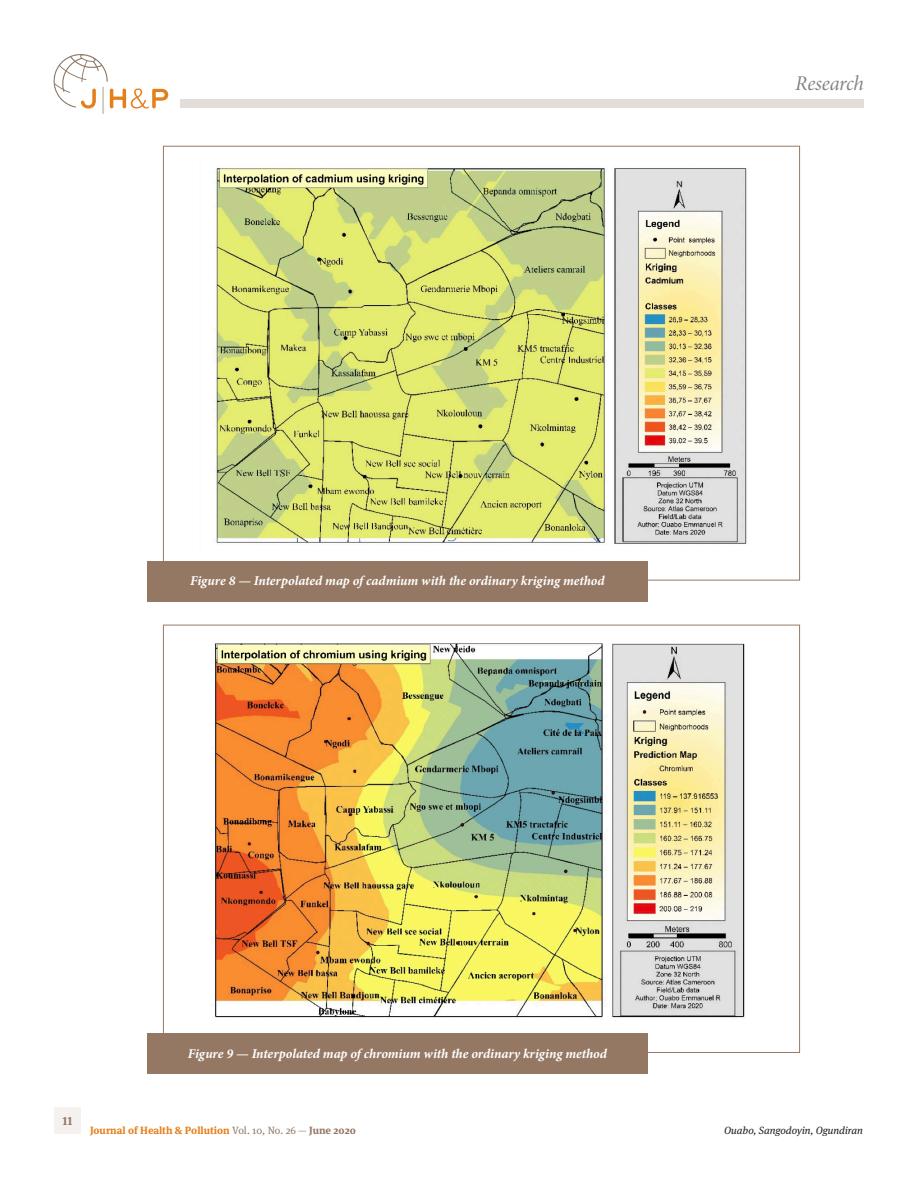
<style>
.page{position:relative;width:918px;height:1188px;background:#fff}
.page>*{position:absolute;margin:0;border:0;box-sizing:border-box;transform-origin:0 0}
.t1{font:21px "Minion Pro It Subh";letter-spacing:-.01em;color:#808285}
.Figure_Caption{font:italic 700 13.5px "Minion Pro";letter-spacing:-.005em;color:#fff}
.t2{font:700 12px "Meta Serif Pro";color:#957864}
.t3{font:700 10.5px "Meta Serif Pro";color:#e4801c}
.t4{font:italic 10.5px "Meta Serif Pro";color:#231f20}
.s1{font-weight:400;color:#957864}
.s2{color:#957864}
</style>
<div class="page">
<svg style="left:53px;top:54px;width:115px;height:60px"></svg>
<div style="left:180px;top:99px;width:684px;height:9px;background:#e2ddd9"></div>
<div style="left:54px;top:1107px;width:27px;height:27px;background:#f4f1ef"></div>
<img style="left:216px;top:168px;width:531px;height:377px">
<img style="left:214px;top:643px;width:531px;height:375px">
<div style="left:147px;top:561px;width:501px;height:41px;background:#957864"></div>
<div style="left:147px;top:1034px;width:501px;height:40px;background:#957864"></div>
<h1 class="t1" style="left:795px;top:70px;width:70px">Research</h1>
<p class="Figure_Caption" style="left:190px;top:571px;width:416px">Figure 8 — Interpolated map of cadmium with the ordinary kriging method</p>
<p class="Figure_Caption" style="left:188px;top:1044px;width:421px">Figure 9 — Interpolated map of chromium with the ordinary kriging method</p>
<p class="t2" style="left:62px;top:1111px;width:12px">11</p>
<p class="t3" style="left:90px;top:1122px;width:267px">Journal of Health &amp; Pollution <span class="s1">Vol. 10, No. 26 —</span> <span class="s2">June 2020</span></p>
<p class="t4" style="left:724px;top:1123px;width:140px">Ouabo, Sangodoyin, Ogundiran</p>
</div>
